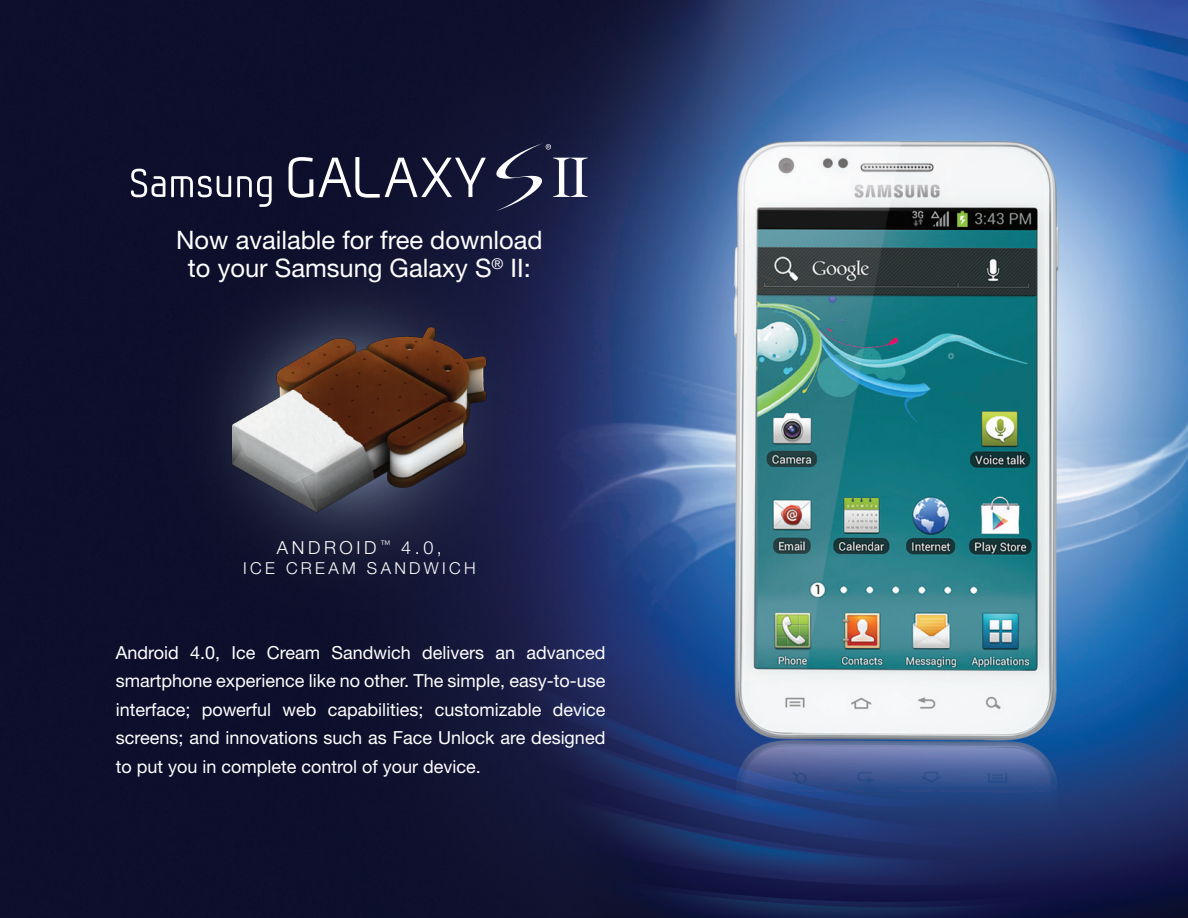
<style>
.page{position:relative;width:1188px;height:918px;background:#fff}
.page>*{position:absolute;margin:0;border:0;box-sizing:border-box;transform-origin:0 0}
.t1{font:25.5px/28.5px "Helvetica Neue LT Std";color:#fff;text-align:center}
.t2{font:18px/28.5px "Helvetica Neue LT Std";color:#fff;text-align:justify}
.t3{font:300 18px "Helvetica Neue LT Std";letter-spacing:.2em;color:#fff}
.t4{font:300 16.5px "Helvetica Neue LT Std";letter-spacing:.2em;color:#fff}
</style>
<div class="page">
<img style="left:0;top:0;width:1188px;height:918px">
<svg style="left:289px;top:157px;width:24px;height:41px"></svg>
<svg style="left:319px;top:157px;width:167px;height:41px"></svg>
<svg style="left:131px;top:169px;width:34px;height:28px"></svg>
<svg style="left:171px;top:176px;width:60px;height:21px"></svg>
<svg style="left:237px;top:176px;width:35px;height:31px"></svg>
<svg style="left:494px;top:143px;width:94px;height:68px;background:#373b5a"></svg>
<img style="left:230px;top:326px;width:259px;height:241px">
<h1 class="t1" style="left:176px;top:225px;width:368px">Now available for free download to your Samsung Galaxy S<sup>®</sup> II:</h1>
<p class="t3" style="left:277px;top:537px;width:167px">ANDROID <sup>™</sup> 4.0,</p>
<p class="t4" style="left:243px;top:558px;width:234px">ICE CREAM SANDWICH</p>
<p class="t2" style="left:116px;top:638px;width:491px">Android 4.0, Ice Cream Sandwich delivers an advanced smartphone experience like no other. The simple, easy-to-use interface; powerful web capabilities; customizable device screens; and innovations such as Face Unlock are designed to put you in complete control of your device.</p>
</div>
